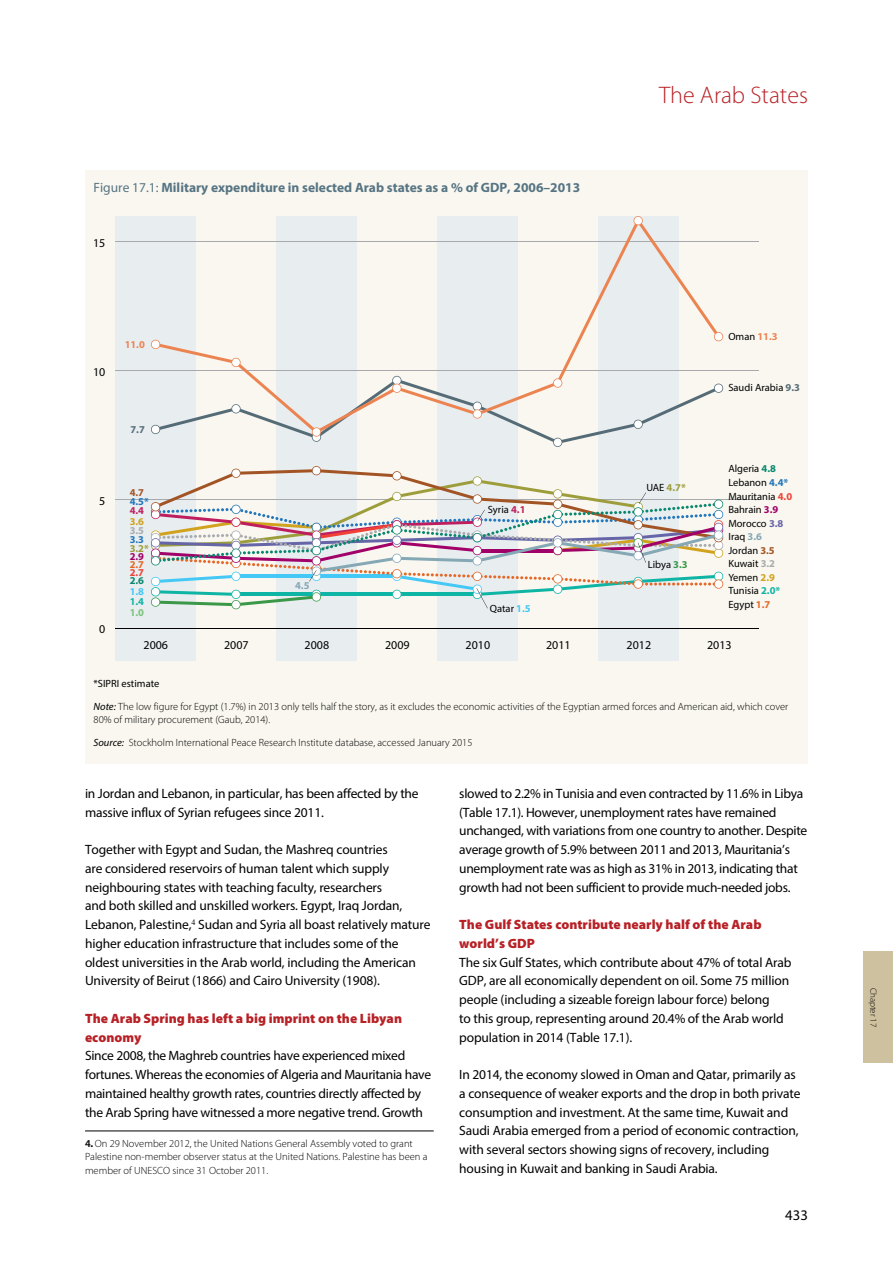
<style>
.page{position:relative;width:893px;height:1263px;background:#fff}
.page>*{position:absolute;margin:0;border:0;box-sizing:border-box;transform-origin:0 0}
.t1{font:300 24px "Myriad Pro";color:#b72126}
.t2{font:14.7px "Myriad Pro";color:#000}
.t3{font:13.5px/18.8px "Myriad Pro";letter-spacing:-.01em;color:#000}
.t4{font:900 13.5px/18.8px "Myriad Pro";color:#b72126}
.t5{font:700 13.5px "Myriad Pro";color:#567483}
.t6{font:12px "Myriad Pro";color:#000}
.t7{font:300 10.5px/13.5px "Myriad Pro";color:#000}
.t8{font:10.5px/13.5px "Myriad Pro";color:#000}
.t9{font:700 10.5px "Myriad Pro";color:#9d9e3b}
.t10{font:700 10.5px "Myriad Pro";color:#2176bc}
.t11{font:700 10.5px "Myriad Pro";color:#ec8451}
.t12{font:700 10.5px "Myriad Pro";color:#07876e}
.t13{font:700 10.5px "Myriad Pro";color:#a20069}
.t14{font:700 10.5px "Myriad Pro";color:#a35425}
.t15{font:700 10.5px "Myriad Pro";color:#85a8b5}
.t16{font:700 10.5px "Myriad Pro";color:#a9abae}
.t17{font:700 10.5px "Myriad Pro";color:#79c47a}
.t18{font:700 10.5px "Myriad Pro";color:#ef4136}
.t19{font:700 10.5px "Myriad Pro";color:#e56827}
.t20{font:700 10.5px "Myriad Pro";color:#d1a21e}
.t21{font:700 10.5px "Myriad Pro";color:#0eb4a4}
.t22{font:700 10.5px "Myriad Pro";color:#bf1e5e}
.t23{font:700 10.5px "Myriad Pro";color:#556c77}
.t24{font:700 10.5px "Myriad Pro";color:#44c8f5}
.t25{font:300 9px "Myriad Pro";color:#000}
.s1{font-weight:400}
.s2{font-weight:700;color:#bf1e5e}
.s3{font-weight:700;color:#44c8f5}
.s4{font-weight:700;color:#ec8451}
.s5{font-weight:700;color:#556c77}
.s6{font-weight:400;color:#000}
.s7{font-weight:700;color:#3a9848}
.s8{font-weight:700;color:#07876e}
.s9{font-weight:700;color:#2176bc}
.s10{font-weight:700;color:#ef4136}
.s11{font-weight:700;color:#6565a8}
.s12{font-weight:700;color:#a20069}
.s13{font-weight:700;color:#85a8b5}
.s14{font-weight:700;color:#a35425}
.s15{font-weight:700;color:#a9abae}
.s16{font-weight:700;color:#d1a21e}
.s17{font-weight:700;color:#0eb4a4}
.s18{font-weight:700;color:#e56828}
.s19{font-weight:400;font-style:italic}
.s20{font-weight:600}
.s21{font-weight:700}
</style>
<div class="page">
<hr style="left:85px;top:1131px;width:349px;height:1px;background:#000">
<div style="left:85px;top:170px;width:723px;height:593px;background:#f9f7ef"></div>
<div style="left:115px;top:216px;width:81px;height:444px;background:#e8edf0"></div>
<div style="left:276px;top:216px;width:81px;height:444px;background:#e8edf0"></div>
<div style="left:437px;top:216px;width:81px;height:444px;background:#e8edf0"></div>
<div style="left:598px;top:216px;width:81px;height:444px;background:#e8edf0"></div>
<hr style="left:115px;top:242px;width:644px;height:1px;background:#a7a9ac">
<hr style="left:115px;top:370px;width:644px;height:1px;background:#a7a9ac">
<hr style="left:115px;top:499px;width:644px;height:1px;background:#a7a9ac">
<hr style="left:115px;top:628px;width:644px;height:1px;background:#000">
<svg style="left:151px;top:216px;width:572px;height:231px"></svg>
<svg style="left:151px;top:466px;width:572px;height:143px"></svg>
<div style="left:863px;top:952px;width:30px;height:111px;background:#cec19f"></div>
<p class="t5" style="left:94px;top:179px;width:488px"><span class="s1">Figure 17.1:</span> Military expenditure in selected Arab states as a % of GDP, 2006–2013</p>
<p class="t6" style="left:93px;top:235px;width:14px">15</p>
<p class="t6" style="left:93px;top:364px;width:14px">10</p>
<p class="t11" style="left:125px;top:338px;width:22px">11.0</p>
<p class="t23" style="left:130px;top:423px;width:16px">7.7</p>
<p class="t6" style="left:99px;top:493px;width:8px">5</p>
<p class="t6" style="left:99px;top:622px;width:8px">0</p>
<p class="t14" style="left:130px;top:485px;width:16px">4.7</p>
<p class="t10" style="left:130px;top:495px;width:21px">4.5*</p>
<p class="t22" style="left:130px;top:504px;width:16px">4.4</p>
<p class="t20" style="left:130px;top:514px;width:16px">3.6</p>
<p class="t16" style="left:130px;top:523px;width:16px">3.5</p>
<p class="t10" style="left:130px;top:532px;width:16px">3.3</p>
<p class="t9" style="left:130px;top:541px;width:21px">3.2*</p>
<p class="t13" style="left:130px;top:549px;width:16px">2.9</p>
<p class="t19" style="left:130px;top:557px;width:16px">2.7</p>
<p class="t18" style="left:130px;top:565px;width:16px">2.7</p>
<p class="t12" style="left:130px;top:574px;width:16px">2.6</p>
<p class="t24" style="left:130px;top:584px;width:16px">1.8</p>
<p class="t21" style="left:130px;top:595px;width:16px">1.4</p>
<p class="t17" style="left:130px;top:606px;width:16px">1.0</p>
<p class="t15" style="left:295px;top:578px;width:16px">4.5</p>
<p class="t8" style="left:488px;top:503px;width:39px">Syria <span class="s2">4.1</span></p>
<p class="t8" style="left:490px;top:602px;width:42px">Qatar <span class="s3">1.5</span></p>
<h1 class="t1" style="left:659px;top:81px;width:150px">The Arab States</h1>
<p class="t8" style="left:728px;top:330px;width:51px">Oman <span class="s4">11.3</span></p>
<p class="t8" style="left:728px;top:380px;width:73px">Saudi Arabia <span class="s5">9.3</span></p>
<p class="t9" style="left:646px;top:481px;width:41px"><span class="s6">UAE</span> 4.7*</p>
<p class="t8" style="left:648px;top:558px;width:41px">Libya <span class="s7">3.3</span></p>
<p class="t8" style="left:728px;top:462px;width:49px">Algeria <span class="s8">4.8</span></p>
<p class="t8" style="left:728px;top:476px;width:65px">Lebanon <span class="s9">4.4*<br></span>Mauritania <span class="s10">4.0</span></p>
<p class="t8" style="left:728px;top:516px;width:57px">Morocco <span class="s11">3.8</span></p>
<p class="t8" style="left:728px;top:503px;width:51px">Bahrain <span class="s12">3.9</span></p>
<p class="t8" style="left:728px;top:530px;width:48px">Iraq <span class="s13">3.6<br></span>Jordan <span class="s14">3.5<br></span>Kuwait <span class="s15">3.2</span></p>
<p class="t8" style="left:728px;top:570px;width:48px">Yemen <span class="s16">2.9</span></p>
<p class="t8" style="left:728px;top:584px;width:53px">Tunisia <span class="s17">2.0*</span></p>
<p class="t8" style="left:728px;top:597px;width:43px">Egypt <span class="s18">1.7</span></p>
<p class="t6" style="left:143px;top:638px;width:26px">2006</p>
<p class="t6" style="left:224px;top:638px;width:26px">2007</p>
<p class="t6" style="left:305px;top:638px;width:26px">2008</p>
<p class="t6" style="left:385px;top:638px;width:26px">2009</p>
<p class="t6" style="left:466px;top:638px;width:26px">2010</p>
<p class="t6" style="left:546px;top:638px;width:26px">2011</p>
<p class="t6" style="left:627px;top:638px;width:26px">2012</p>
<p class="t6" style="left:707px;top:638px;width:26px">2013</p>
<p class="t7" style="left:94px;top:672px;width:696px;line-height:22.5px"><span class="s1">*SIPRI estimate<br></span><span class="s19">Note:</span> The low figure for Egypt (1.7%) in 2013 only tells half the story, as it excludes the economic activities of the Egyptian armed forces and American aid, which cover</p>
<p class="t7" style="left:94px;top:708px;width:380px;line-height:22.5px">80% of military procurement (Gaub, 2014).<br><span class="s19">Source:</span> Stockholm International Peace Research Institute database, accessed January 2015</p>
<p class="t3" style="left:85px;top:784px;width:335px">in Jordan and Lebanon, in particular, has been affected by the massive influx of Syrian refugees since 2011.</p>
<p class="t3" style="left:85px;top:840px;width:347px">Together with Egypt and Sudan, the Mashreq countries<br>are considered reservoirs of human talent which supply neighbouring states with teaching faculty, researchers<br>and both skilled and unskilled workers. Egypt, Iraq Jordan, Lebanon, Palestine,<sup>4</sup> Sudan and Syria all boast relatively mature higher education infrastructure that includes some of the oldest universities in the Arab world, including the American University of Beirut (1866) and Cairo University (1908).</p>
<p class="t4" style="left:85px;top:1008px;width:319px">The Arab Spring has left a big imprint on the Libyan economy</p>
<p class="t3" style="left:85px;top:1046px;width:348px">Since 2008, the Maghreb countries have experienced mixed fortunes. Whereas the economies of Algeria and Mauritania have maintained healthy growth rates, countries directly affected by the Arab Spring have witnessed a more negative trend. Growth</p>
<p class="t7" style="left:85px;top:1136px;width:344px"><span class="s20">4</span><span class="s21">.</span> On 29 November 2012, the United Nations General Assembly voted to grant<br>Palestine non-member observer status at the United Nations. Palestine has been a member of UNESCO since 31 October 2011.</p>
<p class="t3" style="left:459px;top:784px;width:350px">slowed to 2.2% in Tunisia and even contracted by 11.6% in Libya (Table 17.1). However, unemployment rates have remained unchanged, with variations from one country to another. Despite average growth of 5.9% between 2011 and 2013, Mauritania’s unemployment rate was as high as 31% in 2013, indicating that growth had not been sufficient to provide much-needed jobs.</p>
<p class="t4" style="left:459px;top:915px;width:304px">The Gulf States contribute nearly half of the Arab world’s GDP</p>
<p class="t3" style="left:459px;top:952px;width:334px">The six Gulf States, which contribute about 47% of total Arab GDP, are all economically dependent on oil. Some 75 million people (including a sizeable foreign labour force) belong<br>to this group, representing around 20.4% of the Arab world population in 2014 (Table 17.1).</p>
<p class="t3" style="left:459px;top:1065px;width:343px">In 2014, the economy slowed in Oman and Qatar, primarily as a consequence of weaker exports and the drop in both private consumption and investment. At the same time, Kuwait and Saudi Arabia emerged from a period of economic contraction, with several sectors showing signs of recovery, including housing in Kuwait and banking in Saudi Arabia.</p>
<p class="t2" style="left:785px;top:1206px;width:24px">433</p>
<p class="t25" style="left:879px;top:988px;width:41px;rotate:90deg">Chapter 17</p>
</div>
